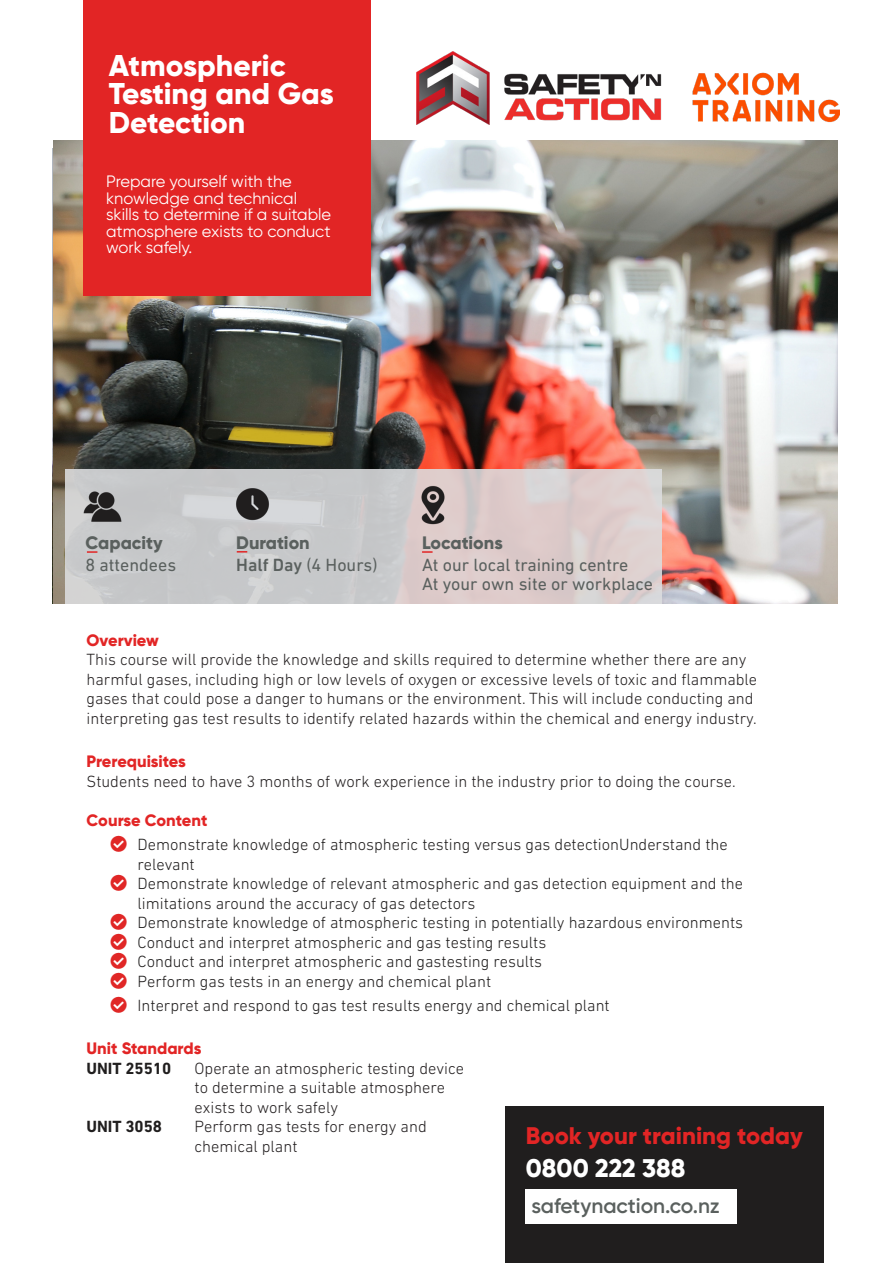
<style>
.page{position:relative;width:893px;height:1263px;background:#fff}
.page>*{position:absolute;margin:0;border:0;box-sizing:border-box;transform-origin:0 0}
.t1{font:800 30px/28.5px "Gilroy";color:#fff}
.Content_Source_Sans_7_Gray{font:800 25.5px "Gilroy";color:#fff}
.Content_Titillium_23_Bold_White{font:800 24px "Gilroy";color:#e22525}
.Content_Titillium_23_Bold_White-2{font:600 21px "Gilroy";color:#5a605e}
.Content_Source_Sans_6_Gray{font:18px "DIN Next LT Pro";color:#5a605e}
.Content_Source_Sans_6_Gray-2{font:800 18px "Gilroy";color:#5a605e}
.t2{font:300 16.5px/19.5px "DIN Next LT Pro";color:#231f20}
.t3{font:300 16.5px/19.5px "DIN Next LT Pro";color:#201e1e}
.Content_Titillium_11_SBold_Blue{font:16.5px/16.5px "Gilroy";color:#fff}
.Subheadings{font:800 16.5px "Gilroy";color:#e22525}
.t4{font:700 16.5px "DIN Next LT Pro";color:#201e1e}
.s1{font-weight:500}
</style>
<div class="page">
<div style="left:505px;top:1106px;width:318px;height:157px;background:#201e1e"></div>
<img style="left:54px;top:141px;width:783px;height:462px">
<div style="left:84px;top:0;width:287px;height:296px;background:#e22525"></div>
<div style="left:526px;top:1189px;width:211px;height:34px;background:#fff"></div>
<img style="left:416px;top:52px;width:424px;height:72px">
<div style="left:65px;top:470px;width:597px;height:134px;background:linear-gradient(to right,#c1c6c8,#ded0d0)"></div>
<img style="left:65px;top:480px;width:597px;height:124px">
<img style="left:410px;top:484px;width:45px;height:43px">
<img style="left:236px;top:487px;width:33px;height:34px">
<img style="left:80px;top:484px;width:45px;height:45px">
<svg style="left:87px;top:551px;width:10px;height:2px"></svg>
<svg style="left:237px;top:551px;width:10px;height:2px"></svg>
<svg style="left:422px;top:551px;width:11px;height:2px"></svg>
<p class="t1" style="left:109px;top:51px;width:226px">Atmospheric<br>Testing and Gas<br>Detection</p>
<p class="Content_Titillium_11_SBold_Blue" style="left:106px;top:173px;width:227px">Prepare yourself with the knowledge and technical skills to determine if a suitable atmosphere exists to conduct work safely.</p>
<p class="Content_Source_Sans_6_Gray-2" style="left:85px;top:531px;width:79px">Capacity</p>
<p class="Content_Source_Sans_6_Gray" style="left:85px;top:554px;width:92px">8 attendees</p>
<p class="Content_Source_Sans_6_Gray-2" style="left:236px;top:531px;width:75px">Duration</p>
<p class="Content_Source_Sans_6_Gray" style="left:236px;top:554px;width:143px"><span class="s1">Half Day</span> (4 Hours)</p>
<p class="Content_Source_Sans_6_Gray-2" style="left:422px;top:531px;width:82px">Locations</p>
<p class="Content_Source_Sans_6_Gray" style="left:422px;top:554px;width:208px">At our local training centre</p>
<p class="Content_Source_Sans_6_Gray" style="left:422px;top:574px;width:232px">At your own site or workplace</p>
<p class="Subheadings" style="left:87px;top:630px;width:74px">Overview</p>
<p class="t2" style="left:87px;top:650px;width:672px">This course will provide the knowledge and skills required to determine whether there are any harmful gases, including high or low levels of oxygen or excessive levels of toxic and flammable gases that could pose a danger to humans or the environment. This will include conducting and interpreting gas test results to identify related hazards within the chemical and energy industry.</p>
<p class="Subheadings" style="left:87px;top:751px;width:101px">Prerequisites</p>
<p class="t2" style="left:87px;top:771px;width:651px">Students need to have 3 months of work experience in the industry prior to doing the course.</p>
<p class="Subheadings" style="left:87px;top:810px;width:123px">Course Content</p>
<p class="t3" style="left:138px;top:834px;width:592px">Demonstrate knowledge of atmospheric testing versus gas detectionUnderstand the relevant</p>
<p class="t3" style="left:138px;top:873px;width:607px">Demonstrate knowledge of relevant atmospheric and gas detection equipment and the limitations around the accuracy of gas detectors</p>
<p class="t3" style="left:138px;top:912px;width:607px">Demonstrate knowledge of atmospheric testing in potentially hazardous environments</p>
<p class="t3" style="left:138px;top:932px;width:410px">Conduct and interpret atmospheric and gas testing results</p>
<p class="t3" style="left:138px;top:951px;width:406px">Conduct and interpret atmospheric and gastesting results</p>
<p class="t3" style="left:138px;top:971px;width:355px">Perform gas tests in an energy and chemical plant</p>
<p class="t3" style="left:138px;top:995px;width:474px">Interpret and respond to gas test results energy and chemical plant</p>
<p class="Subheadings" style="left:87px;top:1038px;width:116px">Unit Standards</p>
<p class="t4" style="left:87px;top:1058px;width:86px">UNIT 25510</p>
<p class="t2" style="left:195px;top:1058px;width:271px">Operate an atmospheric testing device</p>
<p class="t2" style="left:195px;top:1077px;width:252px">to determine a suitable atmosphere</p>
<p class="t2" style="left:195px;top:1097px;width:145px">exists to work safely</p>
<p class="t4" style="left:87px;top:1117px;width:77px">UNIT 3058</p>
<p class="t2" style="left:195px;top:1116px;width:234px">Perform gas tests for energy and</p>
<p class="t2" style="left:195px;top:1136px;width:104px">chemical plant</p>
<p class="Content_Titillium_23_Bold_White" style="left:526px;top:1120px;width:278px">Book your training today</p>
<p class="Content_Source_Sans_7_Gray" style="left:526px;top:1152px;width:161px">0800 222 388</p>
<p class="Content_Titillium_23_Bold_White-2" style="left:531px;top:1193px;width:190px">safetynaction.co.nz</p>
</div>
